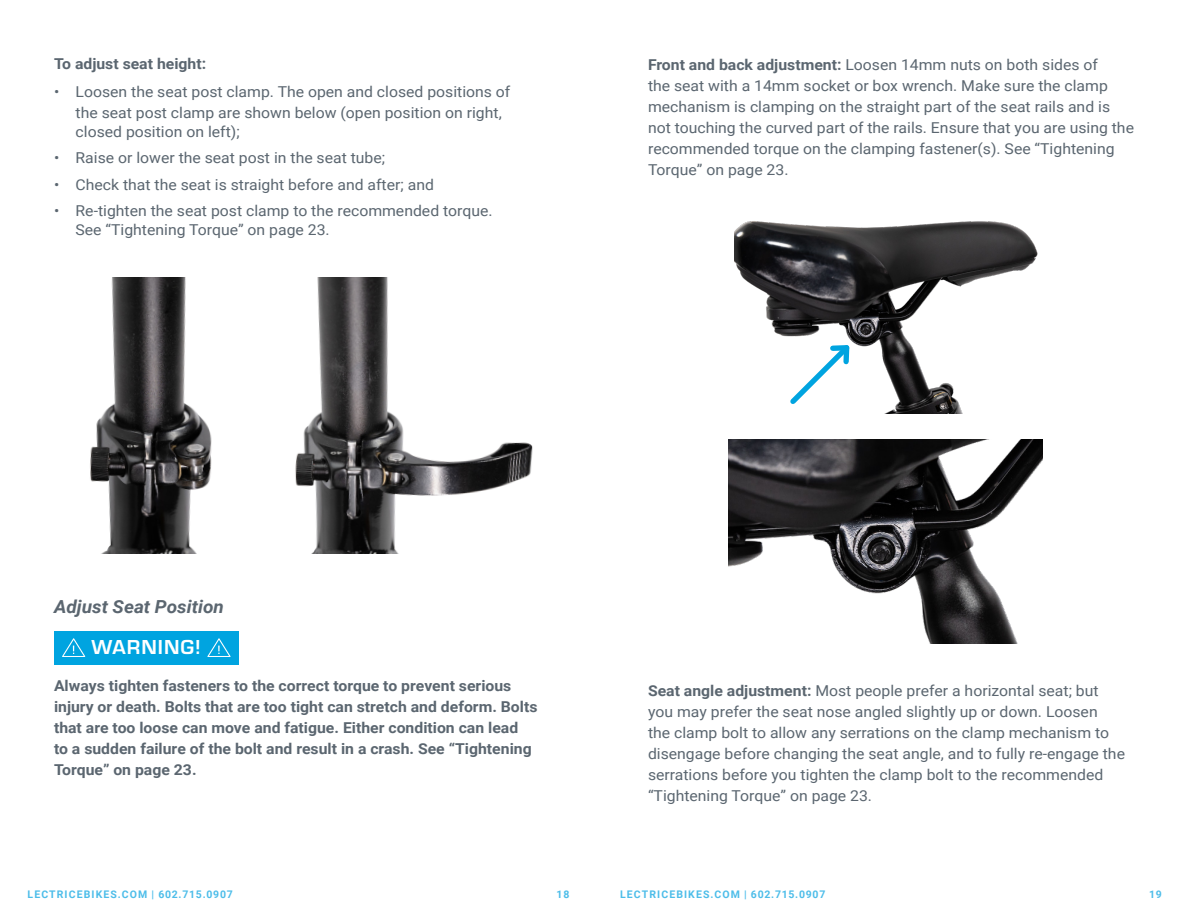
<style>
.page{position:relative;width:1188px;height:918px;background:#fff}
.page>*{position:absolute;margin:0;border:0;box-sizing:border-box;transform-origin:0 0}
.WARNING{font:700 21px "Eurostile";letter-spacing:.045em;color:#fff}
.Gray_Italic_Title{font:italic 700 18px "Roboto";color:#5b6670;scale:1.05 1}
.body{font:15px/21px "Roboto";color:#5b6670;scale:1.05 1}
.body-2{font:700 15px/21px "Roboto";color:#5b6670;scale:1.05 1}
.t1{font:700 10.5px "Roboto";letter-spacing:.105em;color:#4dbde9}
.s1{font-weight:700}
</style>
<div class="page">
<div style="left:54px;top:631px;width:184px;height:34px;background:#00a4e0"></div>
<svg style="left:62px;top:638px;width:23px;height:19px"></svg>
<svg style="left:207px;top:638px;width:24px;height:19px"></svg>
<img style="left:735px;top:221px;width:303px;height:192px">
<img style="left:729px;top:439px;width:313px;height:204px">
<svg style="left:785px;top:340px;width:69px;height:69px"></svg>
<img style="left:90px;top:278px;width:122px;height:276px">
<img style="left:295px;top:278px;width:238px;height:276px">
<p class="body-2" style="left:54px;top:52px;width:146px">To adjust seat height:</p>
<p class="body" style="left:76px;top:80px;width:416px;text-indent:-22px">• Loosen the seat post clamp. The open and closed positions of the seat post clamp are shown below (open position on right,</p>
<p class="body" style="left:76px;top:121px;width:158px">closed position on left);</p>
<p class="body" style="left:54px;top:147px;width:317px">• Raise or lower the seat post in the seat tube;</p>
<p class="body" style="left:54px;top:173px;width:363px">• Check that the seat is straight before and after; and</p>
<p class="body" style="left:76px;top:200px;width:399px;line-height:19.5px;text-indent:-22px">• Re-tighten the seat post clamp to the recommended torque.<br>See “Tightening Torque” on page 23.</p>
<p class="body" style="left:648px;top:53px;width:464px"><span class="s1">Front and back adjustment:</span> Loosen 14mm nuts on both sides of<br>the seat with a 14mm socket or box wrench. Make sure the clamp mechanism is clamping on the straight part of the seat rails and is not touching the curved part of the rails. Ensure that you are using the recommended torque on the clamping fastener(s). See “Tightening Torque” on page 23.</p>
<p class="Gray_Italic_Title" style="left:54px;top:594px;width:163px">Adjust Seat Position</p>
<p class="WARNING" style="left:92px;top:632px;width:111px">WARNING!</p>
<p class="body-2" style="left:54px;top:674px;width:462px">Always tighten fasteners to the correct torque to prevent serious injury or death. Bolts that are too tight can stretch and deform. Bolts that are too loose can move and fatigue. Either condition can lead<br>to a sudden failure of the bolt and result in a crash. See “Tightening Torque” on page 23.</p>
<p class="body" style="left:648px;top:680px;width:456px"><span class="s1">Seat angle adjustment:</span> Most people prefer a horizontal seat; but you may prefer the seat nose angled slightly up or down. Loosen<br>the clamp bolt to allow any serrations on the clamp mechanism to disengage before changing the seat angle, and to fully re-engage the serrations before you tighten the clamp bolt to the recommended “Tightening Torque” on page 23.</p>
<p class="t1" style="left:28px;top:887px;width:207px">LECTRICEBIKES.COM | 602.715.0907</p>
<p class="t1" style="left:557px;top:887px;width:14px">18</p>
<p class="t1" style="left:620px;top:887px;width:207px">LECTRICEBIKES.COM | 602.715.0907</p>
<p class="t1" style="left:1149px;top:887px;width:14px">19</p>
</div>
